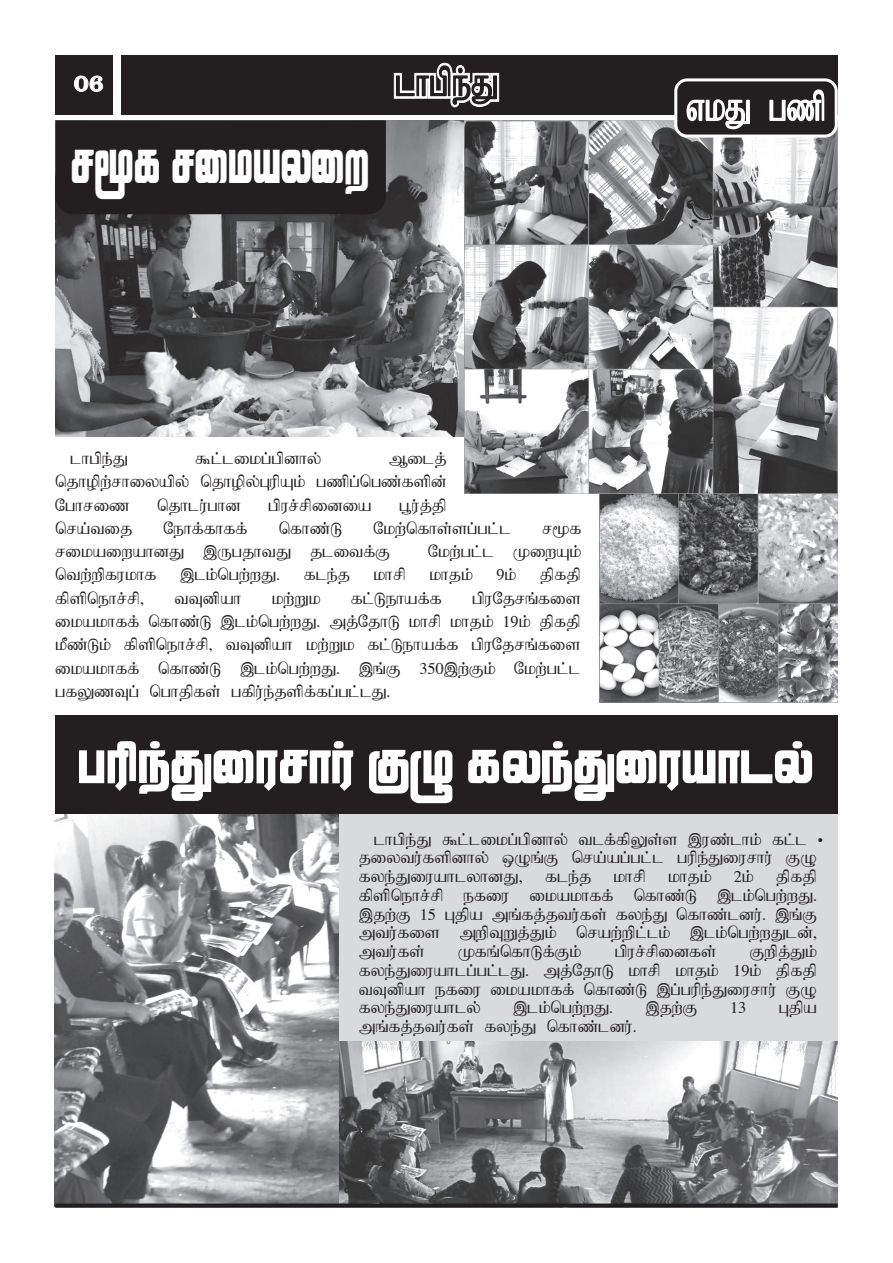
<style>
.page{position:relative;width:893px;height:1263px;background:#fff}
.page>*{position:absolute;margin:0;border:0;box-sizing:border-box;transform-origin:0 0}
.t1{font:64.5px "LRAVI";color:#fff;scale:.76 1}
.t2{font:63px "LRAVI";color:#fff}
.t3{font:44.7px "Baamini";color:#fff;scale:.72 1}
.t4{font:24px "FM Emaneex";color:#fff}
.t5{font:18.75px/18.8px "Baamini";color:#231f20;text-align:justify}
.s1{font-family:"Myriad Pro"}
</style>
<div class="page">
<div style="left:55px;top:793px;width:783px;height:414px;background:#d9dadc"></div>
<img style="left:338px;top:1041px;width:500px;height:162px">
<img style="left:55px;top:814px;width:283px;height:389px">
<img style="left:55px;top:120px;width:410px;height:317px">
<div style="left:55px;top:55px;width:58px;height:60px;background:#231f20"></div>
<div style="left:121px;top:55px;width:717px;height:60px;background:#231f20"></div>
<svg style="left:74px;top:76px;width:29px;height:16px"></svg>
<svg style="left:55px;top:1203px;width:783px;height:5px;background:#333031"></svg>
<img style="left:599px;top:493px;width:239px;height:210px">
<div style="left:55px;top:716px;width:783px;height:98px;background:#231f20"></div>
<div style="left:55px;top:120px;width:331px;height:94px;background:#231f20"></div>
<img style="left:465px;top:120px;width:373px;height:373px">
<svg style="left:394px;top:63px;width:105px;height:44px"></svg>
<svg style="left:674px;top:78px;width:164px;height:60px"></svg>
<p class="t4" style="left:74px;top:70px;width:32px">06</p>
<h1 class="t1" style="left:72px;top:134px;width:393px">r%f rikayiw</h1>
<p class="t5" style="left:70px;top:450px;width:59px">LHGPE;J</p>
<p class="t5" style="left:195px;top:450px;width:127px">$L;LIKG;GPDHY;</p>
<p class="t5" style="left:55px;top:448px;width:393px;line-height:23.2px;text-indent:333px">MILJ; NJHOPW;RHIYAPY; NJHOPY;GUPAK; GZPG;NGZ;FSPD; NGHRIZ</p>
<p class="t5" style="left:157px;top:497px;width:85px">NJHLU;GHD</p>
<p class="t5" style="left:268px;top:497px;width:105px">GPUR;RPIDIA</p>
<p class="t5" style="left:399px;top:497px;width:49px">G+U;J;JP</p>
<p class="t5" style="left:55px;top:520px;width:78px">NRA;TIJ</p>
<p class="t5" style="left:164px;top:520px;width:86px">NEHF;FHFF;</p>
<p class="t5" style="left:279px;top:520px;width:65px">NFHZ;L</p>
<p class="t5" style="left:374px;top:520px;width:139px">NKW;NFHS;SG;GL;L</p>
<p class="t5" style="left:542px;top:520px;width:41px">R%F</p>
<p class="t5" style="left:55px;top:543px;width:336px">RIKAIWAHDJ ,UGJHTJ JLITF;F</p>
<p class="t5" style="left:428px;top:543px;width:155px">NKW;GL;L KIWAK;</p>
<p class="t5" style="left:55px;top:566px;width:103px">NTW;WPFUKHF</p>
<p class="t5" style="left:180px;top:566px;width:101px">,LK;NGW;WJ.</p>
<p class="t5" style="left:304px;top:566px;width:48px">FLE;J</p>
<p class="t5" style="left:374px;top:566px;width:34px">KHRP</p>
<p class="t5" style="left:429px;top:566px;width:45px">KHJK;</p>
<p class="t5" style="left:496px;top:566px;width:21px">9K;</p>
<p class="t5" style="left:540px;top:566px;width:43px">JPFJP</p>
<p class="t5" style="left:55px;top:590px;width:90px">FPSPNEHR;RP&gt;</p>
<p class="t5" style="left:175px;top:590px;width:69px">TTDPAH</p>
<p class="t5" style="left:272px;top:590px;width:50px">KW;WK</p>
<p class="t5" style="left:351px;top:590px;width:93px">FL;LEHAF;F</p>
<p class="t5" style="left:55px;top:587px;width:527px;line-height:23.2px;text-indent:417px">GPUNJRQ;FIS IKAKHFF; NFHZ;L ,LK;NGW;WJ. MJ;NJHL KHRP KHJK; 19K; JPFJP KPZ;LK; FPSPNEHR;RP&gt; TTDPAH KW;WK FL;LEHAF;F GPUNJRQ;FIS IKAKHFF; NFHZ;L ,LK;NGW;WJ. ,Q;F 350,W;FK; NKW;GL;L GFYZTG; NGHJPFS; GFPU;E;JSPF;FG;GL;LJ.</p>
<h3 class="t3" style="left:686px;top:88px;width:196px">VKJ GZP</h3>
<h2 class="t2" style="left:79px;top:735px;width:737px">gupe;Jiurhu; FO fye;Jiuahly;</h2>
<p class="t5" style="left:359px;top:830px;width:466px;text-align:left;text-indent:15px">LHGPE;J $L;LIKG;GPDHY; TLF;FPYS;S ,UZ;LHK; FL;L <span class="s1">• </span>JIYTU;FSPDHY; XOQ;F NRA;AG;GL;L GUPE;JIURHU; FO FYE;JIUAHLYHDJ&gt; FLE;J KHRP KHJK; 2K; JPFJP FPSPNEHR;RP EFIU IKAKHFF; NFHZ;L ,LK;NGW;WJ. ,JW;F 15 GJPA MQ;FJ;JTU;FS; FYE;J NFHZ;LDU;. ,Q;F MTU;FIS MWPTWJ;JK; NRAW;WPL;LK; ,LK;NGW;WJLD;&gt; MTU;FS;</p>
<p class="t5" style="left:359px;top:943px;width:460px;text-indent:391px">FWPJ;JK; FYE;JIUAHLG;GL;LJ. MJ;NJHL KHRP KHJK; 19K; JPFJP TTDPAH EFIU IKAKHFF; NFHZ;L ,G;GUPE;JIURHU; FO FYE;JIUAHLY;</p>
<p class="t5" style="left:458px;top:943px;width:125px">KFQ;NFHLF;FK;</p>
<p class="t5" style="left:615px;top:943px;width:103px">GPUR;RPIDFS;</p>
<p class="t5" style="left:513px;top:999px;width:101px">,LK;NGW;WJ.</p>
<p class="t5" style="left:645px;top:999px;width:54px">,JW;F</p>
<p class="t5" style="left:730px;top:999px;width:18px">13</p>
<p class="t5" style="left:779px;top:999px;width:40px">GJPA</p>
<p class="t5" style="left:359px;top:1018px;width:279px">MQ;FJ;JTU;FS; FYE;J NFHZ;LDU;.</p>
</div>
